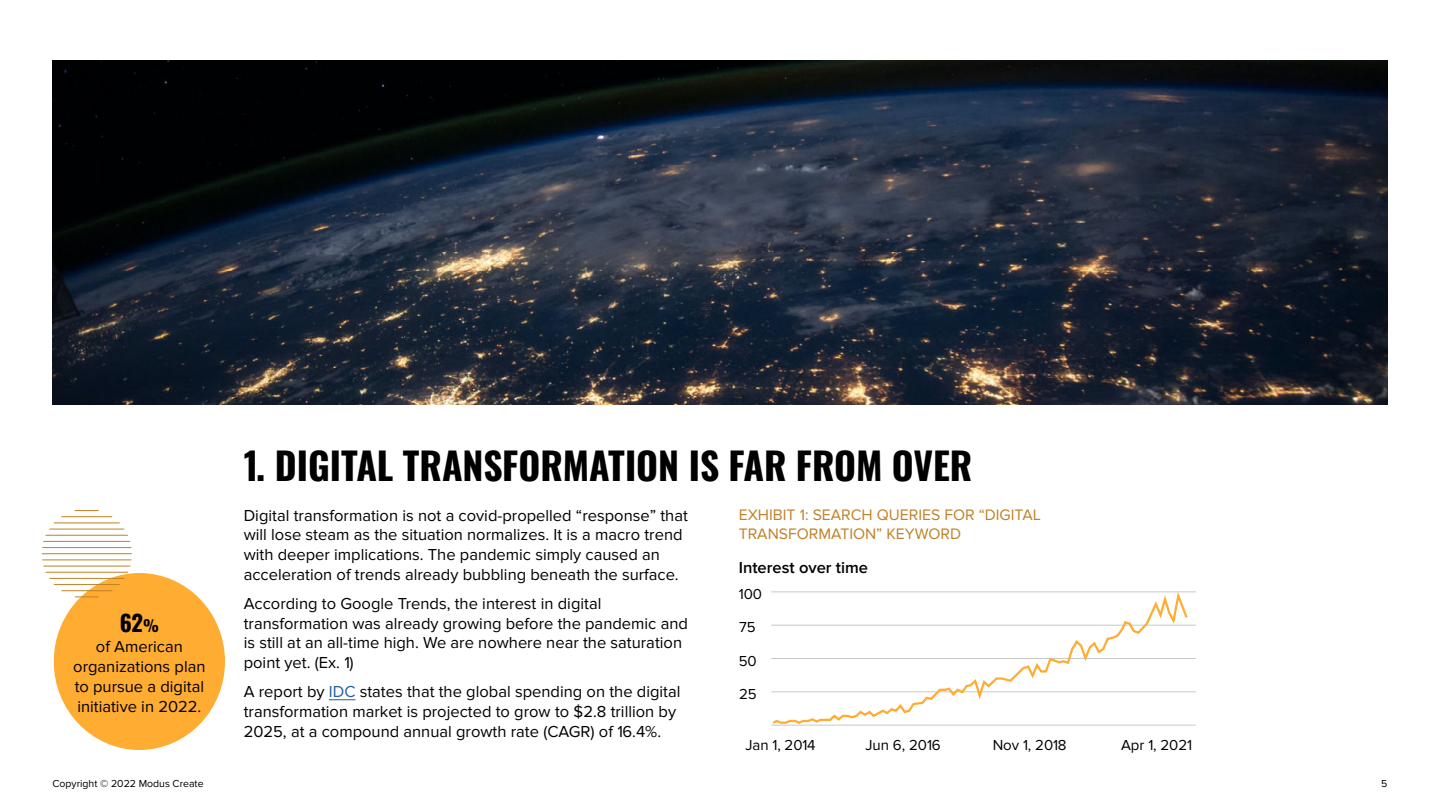
<style>
.page{position:relative;width:1440px;height:810px;background:#fff}
.page>*{position:absolute;margin:0;border:0;box-sizing:border-box;transform-origin:0 0}
.t1{font:700 37.5px "Oswald";color:#000}
.t2{font:700 22.5px "Oswald";color:#000}
.t3{font:16.5px/19.8px "Proxima Nova";color:#000}
.t4{font:600 16.5px "Proxima Nova";color:#000}
.t5{font:15.75px/18.9px "Proxima Nova";color:#bf8126}
.t6{font:15px "Proxima Nova";color:#000}
.t7{font:10.5px "Proxima Nova";color:#000}
.s1{font-size:15.75px}
.s2{color:#215e9e}
</style>
<div class="page">
<img style="left:52px;top:60px;width:1336px;height:345px">
<svg style="left:329px;top:700px;width:27px;height:1px"></svg>
<hr style="left:771px;top:591px;width:425px;height:1px;background:#c7c8ca">
<hr style="left:771px;top:625px;width:425px;height:1px;background:#c7c8ca">
<hr style="left:771px;top:658px;width:425px;height:1px;background:#c7c8ca">
<hr style="left:771px;top:691px;width:425px;height:1px;background:#c7c8ca">
<hr style="left:771px;top:725px;width:425px;height:1px;background:#c7c8ca">
<svg style="left:771px;top:591px;width:418px;height:135px"></svg>
<div style="left:54px;top:573px;width:171px;height:177px;background:#ffac32;border-radius:50%"></div>
<hr style="left:42px;top:553px;width:90px;height:1px;background:#bf8126">
<hr style="left:50px;top:529px;width:74px;height:1px;background:#bf8126">
<hr style="left:50px;top:578px;width:74px;height:1px;background:#bf8126">
<hr style="left:43px;top:547px;width:88px;height:1px;background:#bf8126">
<hr style="left:43px;top:560px;width:88px;height:1px;background:#bf8126">
<hr style="left:54px;top:523px;width:65px;height:1px;background:#bf8126">
<hr style="left:54px;top:584px;width:66px;height:1px;background:#bf8126">
<hr style="left:44px;top:541px;width:86px;height:1px;background:#bf8126">
<hr style="left:44px;top:566px;width:86px;height:1px;background:#bf8126">
<hr style="left:62px;top:516px;width:50px;height:1px;background:#bf8126">
<hr style="left:62px;top:590px;width:50px;height:1px;background:#bf8126">
<hr style="left:46px;top:535px;width:82px;height:1px;background:#bf8126">
<hr style="left:46px;top:572px;width:82px;height:1px;background:#bf8126">
<svg style="left:75px;top:510px;width:23px;height:1px"></svg>
<svg style="left:75px;top:597px;width:24px;height:1px"></svg>
<h2 class="t2" style="left:120px;top:611px;width:41px">62<span class="s1">%</span></h2>
<p class="t3" style="left:73px;top:638px;width:134px;text-align:center">of American organizations plan to pursue a digital initiative in 2022.</p>
<h1 class="t1" style="left:244px;top:446px;width:730px">1. DIGITAL TRANSFORMATION IS FAR FROM OVER</h1>
<p class="t3" style="left:244px;top:506px;width:446px">Digital transformation is not a covid-propelled “response” that will lose steam as the situation normalizes. It is a macro trend with deeper implications. The pandemic simply caused an acceleration of trends already bubbling beneath the surface.</p>
<p class="t3" style="left:244px;top:594px;width:446px">According to Google Trends, the interest in digital transformation was already growing before the pandemic and is still at an all-time high. We are nowhere near the saturation point yet. (Ex. 1)</p>
<p class="t3" style="left:244px;top:682px;width:438px">A report by <span class="s2">IDC</span> states that the global spending on the digital transformation market is projected to grow to $2.8 trillion by<br>2025, at a compound annual growth rate (CAGR) of 16.4%.</p>
<p class="t5" style="left:739px;top:506px;width:304px">ExHIBIT 1: SEARCH QUERIES FOR “DIGITAL<br>TRANSFORMATION” KEYWORD</p>
<p class="t4" style="left:739px;top:560px;width:131px">Interest over time</p>
<p class="t6" style="left:739px;top:588px;width:25px">100</p>
<p class="t6" style="left:739px;top:621px;width:18px">75</p>
<p class="t6" style="left:739px;top:654px;width:20px">50</p>
<p class="t6" style="left:739px;top:688px;width:19px">25</p>
<p class="t6" style="left:745px;top:738px;width:72px">Jan 1, 2014</p>
<p class="t6" style="left:865px;top:738px;width:77px">Jun 6, 2016</p>
<p class="t6" style="left:993px;top:738px;width:75px">Nov 1, 2018</p>
<p class="t6" style="left:1121px;top:738px;width:73px">Apr 1, 2021</p>
<p class="t7" style="left:52px;top:779px;width:153px">Copyright © 2022 Modus Create</p>
<p class="t7" style="left:1381px;top:779px;width:8px">5</p>
</div>
